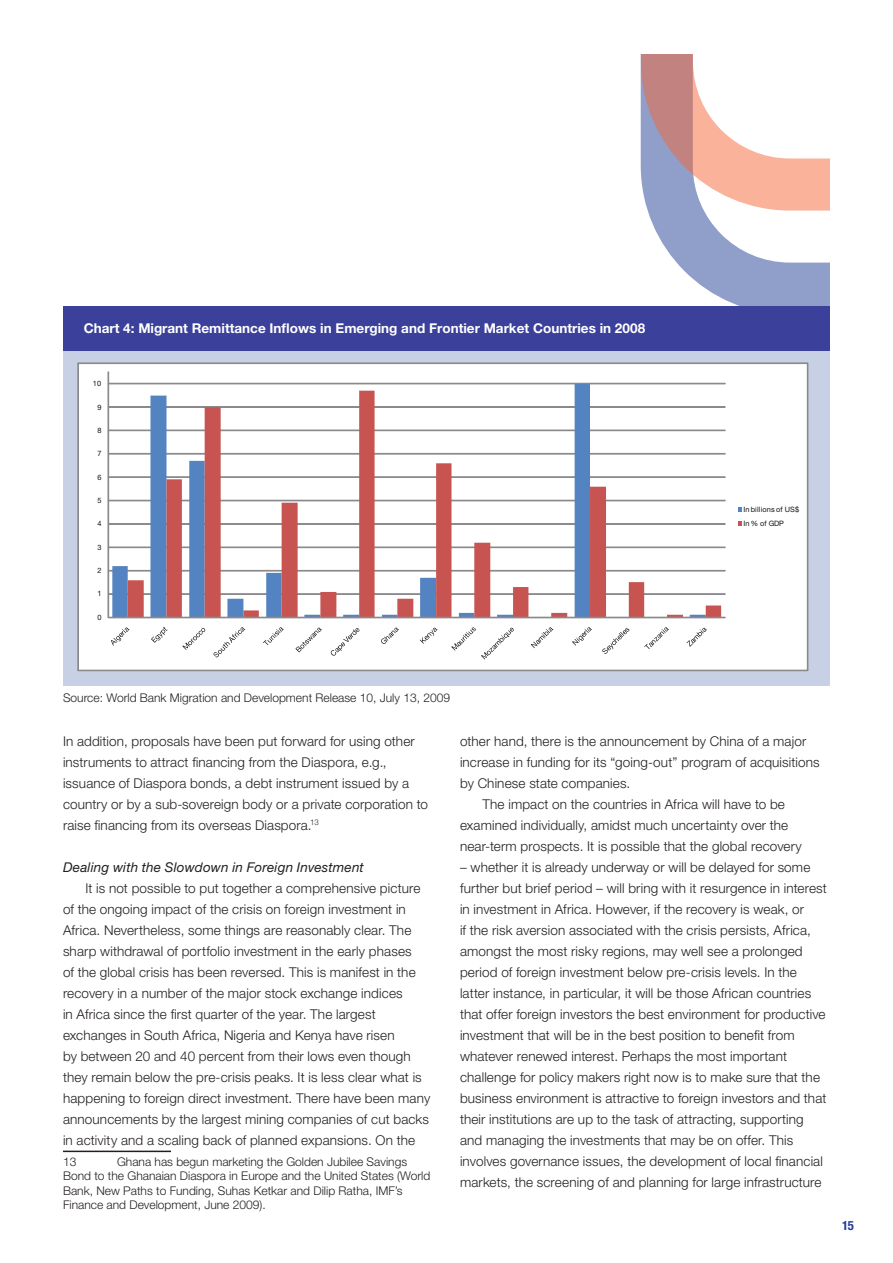
<style>
.page{position:relative;width:893px;height:1263px;background:#fff}
.page>*{position:absolute;margin:0;border:0;box-sizing:border-box;transform-origin:0 0}
.t1{font:300 13.5px/21px "Helvetica Neue LT Std";letter-spacing:.01em;color:#241f1f}
.t2{font:700 13.5px "Helvetica Neue LT Std";color:#fff}
.t3{font:italic 13.5px "Helvetica Neue LT Std";letter-spacing:.01em;color:#241f1f}
.t4{font:700 condensed 12.75px "Helvetica Neue LT Std";color:#223d96}
.t5{font:300 12px/14.4px "Helvetica Neue LT Std";color:#241f1f}
.t6{font:7.35px/13.5px "Helvetica Neue LT Std";letter-spacing:.01em;color:#121314}
</style>
<div class="page">
<svg style="left:648px;top:211px;width:182px;height:95px;fill:#909eca"></svg>
<svg style="left:640px;top:54px;width:190px;height:157px"></svg>
<hr style="left:63px;top:1150px;width:108px;height:2px;background:#241f1f">
<div style="left:63px;top:350px;width:767px;height:336px;background:#c8d0e6"></div>
<svg style="left:78px;top:363px;width:730px;height:308px;background:#e9e1e4"></svg>
<div style="left:63px;top:306px;width:767px;height:14px;background:#3b409b"></div>
<div style="left:63px;top:336px;width:767px;height:15px;background:#3b409b"></div>
<div style="left:63px;top:320px;width:767px;height:16px;background:#3b409b"></div>
<p class="t2" style="left:84px;top:320px;width:563px">Chart 4: Migrant Remittance Inflows in Emerging and Frontier Market Countries in 2008</p>
<p class="t6" style="left:93px;top:377px;width:10px">10</p>
<p class="t6" style="left:97px;top:400px;width:6px">9</p>
<p class="t6" style="left:97px;top:423px;width:6px">8</p>
<p class="t6" style="left:97px;top:447px;width:6px">7</p>
<p class="t6" style="left:97px;top:470px;width:6px">6</p>
<p class="t6" style="left:97px;top:493px;width:6px">5</p>
<p class="t6" style="left:97px;top:517px;width:6px">4</p>
<p class="t6" style="left:97px;top:540px;width:6px">3</p>
<p class="t6" style="left:97px;top:564px;width:6px">2</p>
<p class="t6" style="left:97px;top:587px;width:6px">1</p>
<p class="t6" style="left:97px;top:610px;width:6px">0</p>
<p class="t6" style="left:743px;top:503px;width:57px">In billions of US$<br>In % of GDP</p>
<p class="t5" style="left:63px;top:690px;width:389px">Source: World Bank Migration and Development Release 10, July 13, 2009</p>
<p class="t1" style="left:63px;top:730px;width:367px">In addition, proposals have been put forward for using other instruments to attract financing from the Diaspora, e.g., issuance of Diaspora bonds, a debt instrument issued by a country or by a sub-sovereign body or a private corporation to raise financing from its overseas Diaspora.<sup>13</sup></p>
<p class="t3" style="left:63px;top:858px;width:302px">Dealing with the Slowdown in Foreign Investment</p>
<p class="t1" style="left:63px;top:877px;width:369px;text-indent:22px">It is not possible to put together a comprehensive picture of the ongoing impact of the crisis on foreign investment in Africa. Nevertheless, some things are reasonably clear. The sharp withdrawal of portfolio investment in the early phases<br>of the global crisis has been reversed. This is manifest in the recovery in a number of the major stock exchange indices<br>in Africa since the first quarter of the year. The largest exchanges in South Africa, Nigeria and Kenya have risen<br>by between 20 and 40 percent from their lows even though they remain below the pre-crisis peaks. It is less clear what is happening to foreign direct investment. There have been many announcements by the largest mining companies of cut backs in activity and a scaling back of planned expansions. On the</p>
<p class="t5" style="left:63px;top:1154px;width:15px">13</p>
<p class="t5" style="left:63px;top:1154px;width:369px;text-indent:54px">Ghana has begun marketing the Golden Jubilee Savings Bond to the Ghanaian Diaspora in Europe and the United States (World Bank, New Paths to Funding, Suhas Ketkar and Dilip Ratha, IMF’s Finance and Development, June 2009).</p>
<p class="t1" style="left:460px;top:730px;width:348px">other hand, there is the announcement by China of a major</p>
<p class="t1" style="left:460px;top:751px;width:361px">increase in funding for its “going-out” program of acquisitions</p>
<p class="t1" style="left:460px;top:772px;width:172px">by Chinese state companies.</p>
<p class="t1" style="left:482px;top:793px;width:304px">The impact on the countries in Africa will have to be</p>
<p class="t1" style="left:460px;top:814px;width:330px">examined individually, amidst much uncertainty over the</p>
<p class="t1" style="left:460px;top:835px;width:343px">near-term prospects. It is possible that the global recovery</p>
<p class="t1" style="left:460px;top:856px;width:368px">– whether it is already underway or will be delayed for some further but brief period – will bring with it resurgence in interest in investment in Africa. However, if the recovery is weak, or<br>if the risk aversion associated with the crisis persists, Africa, amongst the most risky regions, may well see a prolonged period of foreign investment below pre-crisis levels. In the latter instance, in particular, it will be those African countries that offer foreign investors the best environment for productive investment that will be in the best position to benefit from whatever renewed interest. Perhaps the most important challenge for policy makers right now is to make sure that the business environment is attractive to foreign investors and that their institutions are up to the task of attracting, supporting and managing the investments that may be on offer. This involves governance issues, the development of local financial markets, the screening of and planning for large infrastructure</p>
<p class="t4" style="left:842px;top:1218px;width:13px">15</p>
</div>
